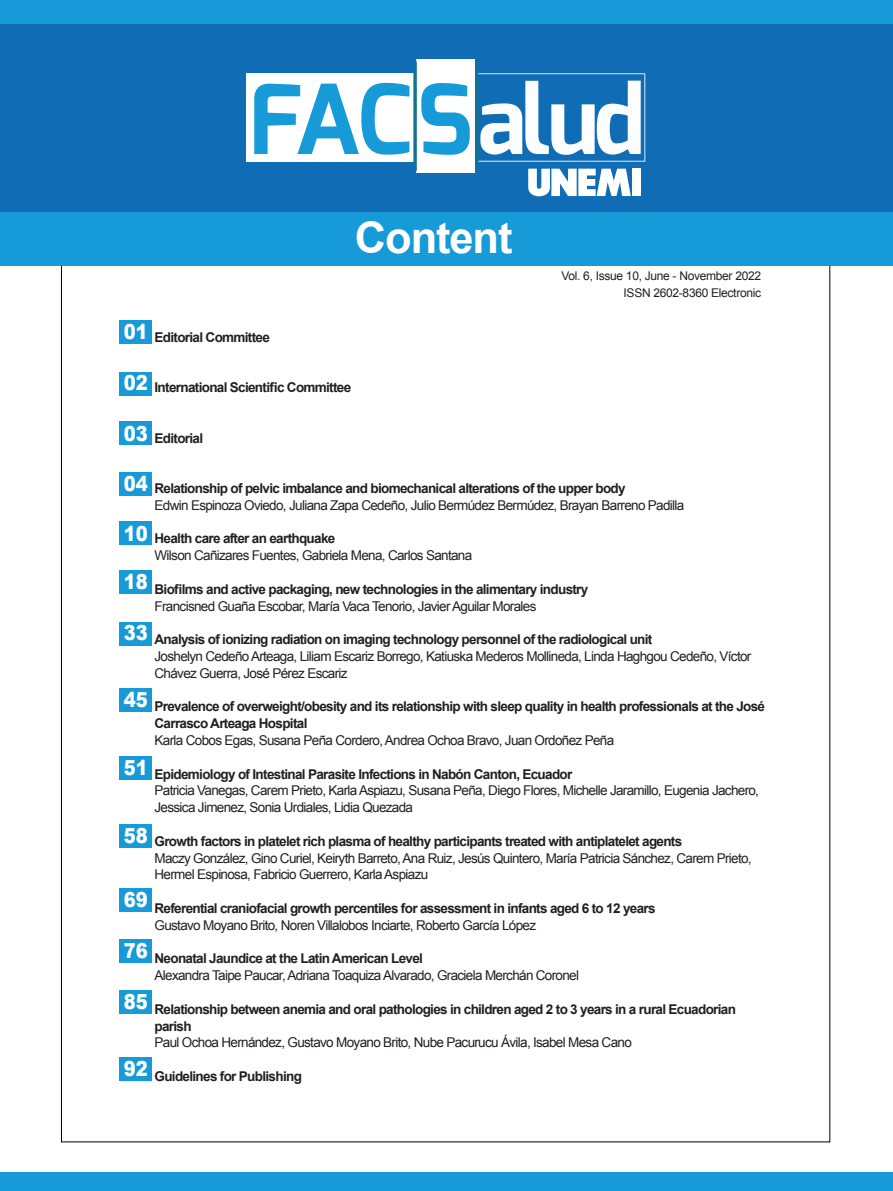
<style>
.page{position:relative;width:893px;height:1191px;background:#169bd8}
.page>*{position:absolute;margin:0;border:0;box-sizing:border-box;transform-origin:0 0}
.t1{font:700 43.5px "Arial";letter-spacing:-.025em;color:#fff}
.t2{font:900 20.7px "Arial";color:#fff;scale:.87 1}
.t3{font:13.5px/16.8px "Arial";letter-spacing:-.05em;color:#231f20}
.t4{font:700 13.5px/16.8px "Arial";letter-spacing:-.05em;color:#231f20}
.t5{font:12px/16.8px "Arial";letter-spacing:-.025em;color:#231f20;text-align:right}
</style>
<div class="page">
<div style="left:0;top:260px;width:893px;height:912px;background:#fff"></div>
<div style="left:0;top:24px;width:893px;height:187px;background:#116cb6"></div>
<div style="left:0;top:260px;width:893px;height:6px;background:#169bd8"></div>
<div style="left:246px;top:73px;width:171px;height:89px;background:#fff"></div>
<svg style="left:254px;top:59px;width:391px;height:137px"></svg>
<div style="left:632px;top:169px;width:9px;height:27px;background:#fff"></div>
<div style="left:119px;top:321px;width:32px;height:23px;background:#169bd8"></div>
<div style="left:119px;top:372px;width:32px;height:23px;background:#169bd8"></div>
<div style="left:119px;top:422px;width:32px;height:23px;background:#169bd8"></div>
<div style="left:119px;top:472px;width:32px;height:23px;background:#169bd8"></div>
<div style="left:119px;top:521px;width:32px;height:23px;background:#169bd8"></div>
<div style="left:119px;top:570px;width:32px;height:24px;background:#169bd8"></div>
<div style="left:119px;top:622px;width:32px;height:23px;background:#169bd8"></div>
<div style="left:119px;top:688px;width:32px;height:23px;background:#169bd8"></div>
<div style="left:119px;top:756px;width:32px;height:24px;background:#169bd8"></div>
<div style="left:119px;top:824px;width:32px;height:23px;background:#169bd8"></div>
<div style="left:119px;top:888px;width:32px;height:24px;background:#169bd8"></div>
<div style="left:119px;top:939px;width:32px;height:23px;background:#169bd8"></div>
<div style="left:119px;top:990px;width:32px;height:23px;background:#169bd8"></div>
<div style="left:119px;top:1057px;width:32px;height:24px;background:#169bd8"></div>
<h1 class="t1" style="left:355px;top:209px;width:159px">Content</h1>
<p class="t5" style="left:561px;top:267px;width:201px">Vol. 6, Issue 10, June - November 2022<br>ISSN 2602-8360 Electronic</p>
<h2 class="t2" style="left:124px;top:317px;width:29px">01</h2>
<h2 class="t2" style="left:124px;top:368px;width:29px">02</h2>
<h2 class="t2" style="left:124px;top:418px;width:29px">03</h2>
<h2 class="t2" style="left:124px;top:469px;width:29px">04</h2>
<h2 class="t2" style="left:124px;top:518px;width:29px">10</h2>
<h2 class="t2" style="left:124px;top:566px;width:29px">18</h2>
<h2 class="t2" style="left:124px;top:618px;width:29px">33</h2>
<p class="t4" style="left:155px;top:329px;width:117px">Editorial Committee</p>
<p class="t4" style="left:155px;top:379px;width:198px">International Scientific Committee</p>
<p class="t4" style="left:155px;top:430px;width:50px">Editorial</p>
<p class="t4" style="left:155px;top:480px;width:473px">Relationship of pelvic imbalance and biomechanical alterations of the upper body</p>
<p class="t3" style="left:155px;top:497px;width:531px">Edwin Espinoza Oviedo, Juliana Zapa Cedeño, Julio Bermúdez Bermúdez, Brayan Barreno Padilla</p>
<p class="t4" style="left:155px;top:530px;width:182px">Health care after an earthquake</p>
<p class="t3" style="left:155px;top:547px;width:319px">Wilson Cañizares Fuentes, Gabriela Mena, Carlos Santana</p>
<p class="t4" style="left:155px;top:581px;width:435px">Biofilms and active packaging, new technologies in the alimentary industry</p>
<p class="t3" style="left:155px;top:597px;width:383px">Francisned Guaña Escobar, María Vaca Tenorio, Javier Aguilar Morales</p>
<p class="t4" style="left:155px;top:631px;width:499px">Analysis of ionizing radiation on imaging technology personnel of the radiological unit</p>
<p class="t3" style="left:155px;top:648px;width:598px">Joshelyn Cedeño Arteaga, Liliam Escariz Borrego, Katiuska Mederos Mollineda, Linda Haghgou Cedeño, Víctor<br>Chávez Guerra, José Pérez Escariz</p>
<p class="t4" style="left:155px;top:698px;width:612px">Prevalence of overweight/obesity and its relationship with sleep quality in health professionals at the José<br>Carrasco Arteaga Hospital</p>
<p class="t3" style="left:155px;top:732px;width:461px">Karla Cobos Egas, Susana Peña Cordero, Andrea Ochoa Bravo, Juan Ordoñez Peña</p>
<p class="t4" style="left:155px;top:766px;width:419px">Epidemiology of Intestinal Parasite Infections in Nabón Canton, Ecuador</p>
<p class="t3" style="left:155px;top:782px;width:606px">Patricia Vanegas, Carem Prieto, Karla Aspiazu, Susana Peña, Diego Flores, Michelle Jaramillo, Eugenia Jachero,<br>Jessica Jimenez, Sonia Urdiales, Lidia Quezada</p>
<p class="t4" style="left:155px;top:833px;width:529px">Growth factors in platelet rich plasma of healthy participants treated with antiplatelet agents</p>
<p class="t3" style="left:155px;top:849px;width:599px">Maczy González, Gino Curiel, Keiryth Barreto, Ana Ruiz, Jesús Quintero, María Patricia Sánchez, Carem Prieto,<br>Hermel Espinosa, Fabricio Guerrero, Karla Aspiazu</p>
<p class="t4" style="left:155px;top:900px;width:502px">Referential craniofacial growth percentiles for assessment in infants aged 6 to 12 years</p>
<p class="t3" style="left:155px;top:916px;width:383px">Gustavo Moyano Brito, Noren Villalobos Inciarte, Roberto García López</p>
<p class="t4" style="left:155px;top:950px;width:270px">Neonatal Jaundice at the Latin American Level</p>
<p class="t3" style="left:155px;top:967px;width:426px">Alexandra Taipe Paucar, Adriana Toaquiza Alvarado, Graciela Merchán Coronel</p>
<p class="t4" style="left:155px;top:1001px;width:583px">Relationship between anemia and oral pathologies in children aged 2 to 3 years in a rural Ecuadorian parish</p>
<p class="t3" style="left:155px;top:1034px;width:479px">Paul Ochoa Hernández, Gustavo Moyano Brito, Nube Pacurucu Ávila, Isabel Mesa Cano</p>
<p class="t4" style="left:155px;top:1068px;width:149px">Guidelines for Publishing</p>
<h2 class="t2" style="left:124px;top:684px;width:29px">45</h2>
<h2 class="t2" style="left:124px;top:753px;width:29px">51</h2>
<h2 class="t2" style="left:124px;top:820px;width:29px">58</h2>
<h2 class="t2" style="left:124px;top:884px;width:29px">69</h2>
<h2 class="t2" style="left:124px;top:935px;width:29px">76</h2>
<h2 class="t2" style="left:124px;top:986px;width:29px">85</h2>
<h2 class="t2" style="left:124px;top:1053px;width:29px">92</h2>
</div>
